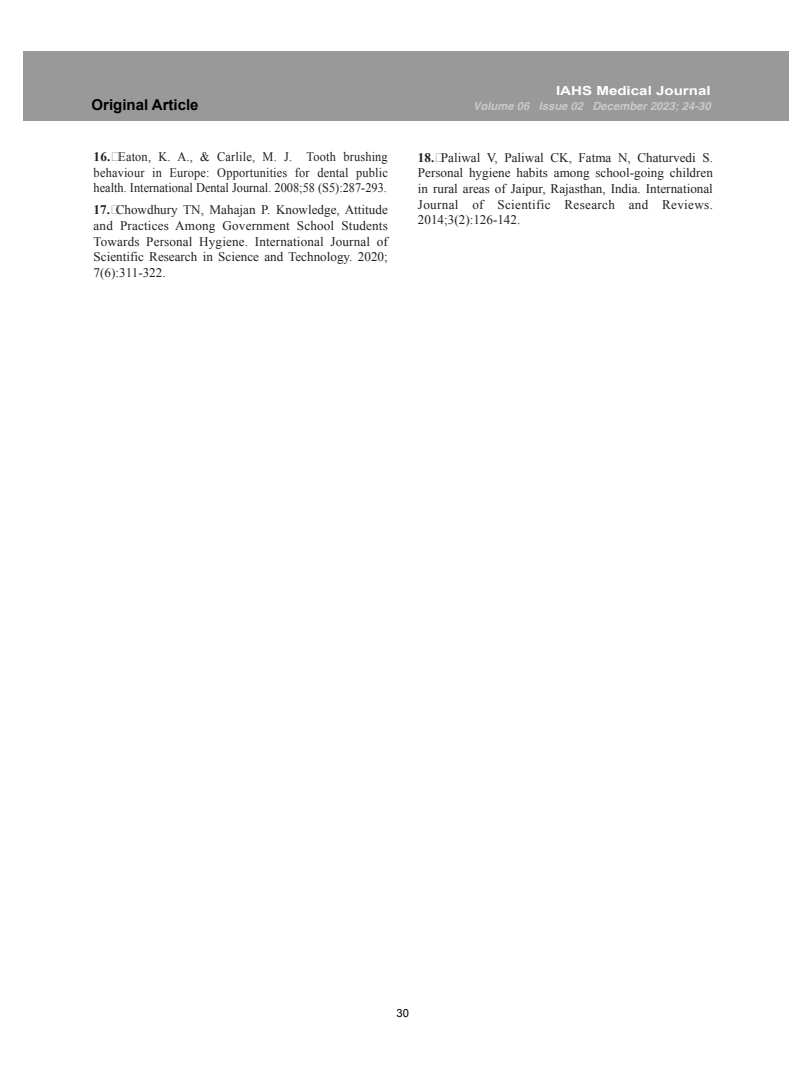
<style>
.page{position:relative;width:810px;height:1080px;background:#fff}
.page>*{position:absolute;margin:0;border:0;box-sizing:border-box;transform-origin:0 0}
.t1{font:700 15px "Arial";color:#000}
.t2{font:13.12px/15.6px "Times New Roman";color:#241f1f;text-align:justify}
.t3{font:13.12px/15.6px "Times New Roman";color:#241f1f;text-align:justify;scale:.94 1}
.t4{font:700 12.5px "Arial";color:#fff;scale:1.21 1}
.t5{font:italic 700 11.25px "Arial";color:#c9c9c9}
.t6{font:11.25px "Arial";color:#000}
.s1{font-weight:700}
</style>
<div class="page">
<div style="left:24px;top:52px;width:765px;height:69px;background:#999"></div>
<p class="t4" style="left:556px;top:82px;width:129px">IAHS Medical Journal</p>
<p class="t1" style="left:92px;top:95px;width:108px">Original Article</p>
<p class="t5" style="left:473px;top:99px;width:239px">Volume 06 Issue 02 December 2023; 24-30</p>
<p class="t3" style="left:94px;top:149px;width:314px"><span class="s1">16.</span> Eaton, K. A., &amp; Carlile, M. J. Tooth brushing behaviour in Europe: Opportunities for dental public health. International Dental Journal. 2008;58 (S5):287-293.</p>
<p class="t2" style="left:94px;top:202px;width:296px"><span class="s1">17.</span> Chowdhury TN, Mahajan P. Knowledge, Attitude and Practices Among Government School Students Towards Personal Hygiene. International Journal of Scientific Research in Science and Technology. 2020; 7(6):311-322.</p>
<p class="t2" style="left:418px;top:149px;width:297px"><span class="s1">18.</span> Paliwal V, Paliwal CK, Fatma N, Chaturvedi S.<br>Personal hygiene habits among school-going children in rural areas of Jaipur, Rajasthan, India. International Journal of Scientific Research and Reviews.<br>2014;3(2):126-142.</p>
<p class="t6" style="left:396px;top:1006px;width:14px">30</p>
</div>
